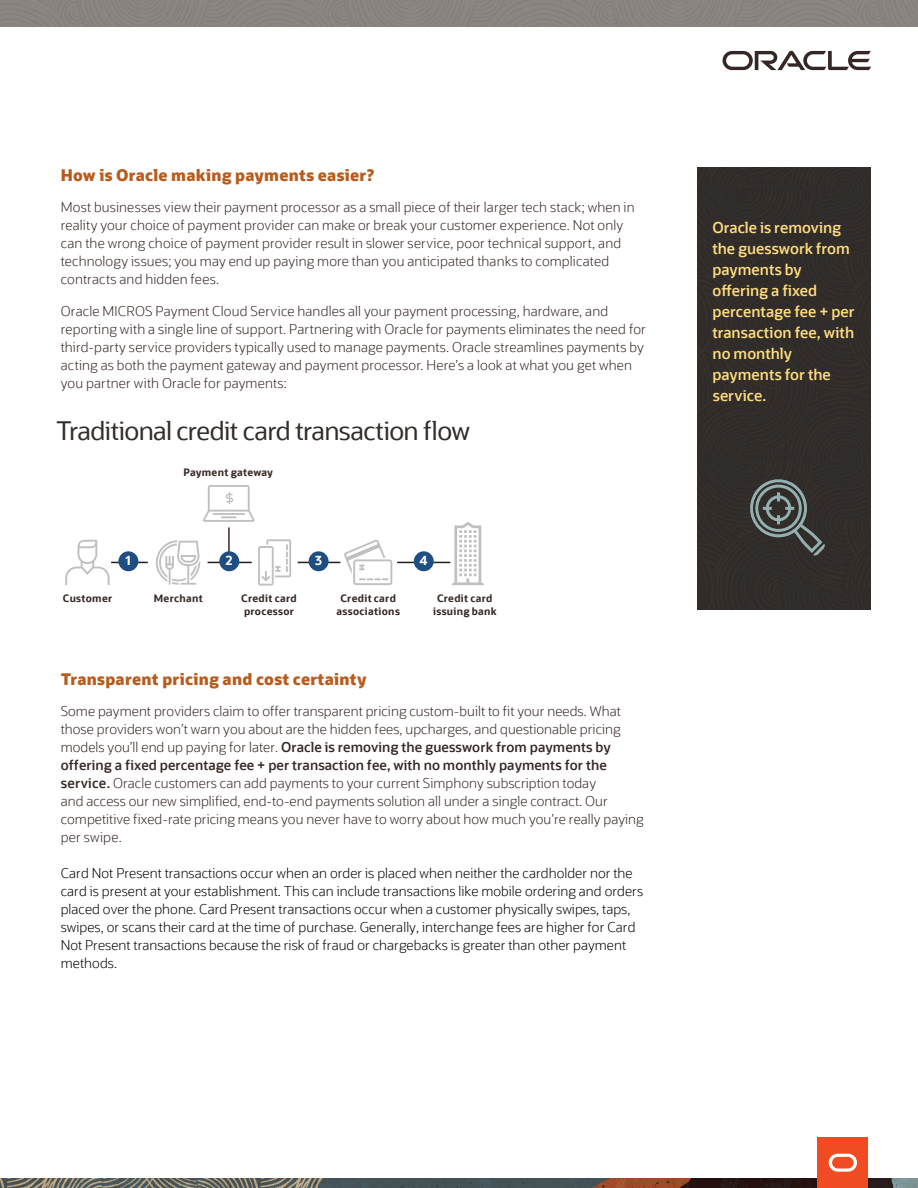
<style>
.page{position:relative;width:918px;height:1188px;background:#fff}
.page>*{position:absolute;margin:0;border:0;box-sizing:border-box;transform-origin:0 0}
.t1{font:25.5px "Oracle Sans";letter-spacing:-.025em;color:#312d2a}
.t2{font:800 15.9px "Oracle Sans";letter-spacing:.02em;color:#b75c1d}
.t3{font:600 15px/21px "Oracle Sans";color:#ffdc7e}
.t4{font:300 13.5px/18px "Oracle Sans";letter-spacing:.005em;color:#352724}
.t5{font:300 13.5px/18px "Oracle Sans";letter-spacing:.005em;color:#000}
.t6{font:700 12.75px "Oracle Sans";color:#fff}
.t7{font:700 10.2px "Oracle Sans";letter-spacing:.03em;color:#352724}
.s1{font-weight:600}
</style>
<div class="page">
<div style="left:697px;top:168px;width:174px;height:441px;background:#302c29"></div>
<img style="left:0;top:1178px;width:918px;height:10px">
<svg style="left:723px;top:51px;width:148px;height:19px"></svg>
<svg style="left:750px;top:479px;width:75px;height:77px;background:#494c4a"></svg>
<svg style="left:65px;top:540px;width:45px;height:45px"></svg>
<svg style="left:203px;top:485px;width:52px;height:37px"></svg>
<svg style="left:258px;top:539px;width:33px;height:47px"></svg>
<svg style="left:344px;top:540px;width:48px;height:45px"></svg>
<svg style="left:156px;top:540px;width:44px;height:45px"></svg>
<svg style="left:452px;top:522px;width:32px;height:63px"></svg>
<hr style="left:111px;top:562px;width:37px;height:1px;background:#231f20">
<hr style="left:208px;top:562px;width:44px;height:1px;background:#231f20">
<hr style="left:298px;top:562px;width:42px;height:1px;background:#231f20">
<hr style="left:397px;top:562px;width:53px;height:1px;background:#231f20">
<div style="left:118px;top:551px;width:20px;height:20px;background:#1f4f82;border-radius:50%"></div>
<div style="left:309px;top:551px;width:20px;height:20px;background:#1f4f82;border-radius:50%"></div>
<div style="left:414px;top:551px;width:20px;height:20px;background:#1f4f82;border-radius:50%"></div>
<div style="left:219px;top:551px;width:20px;height:20px;background:#1f4f82;border-radius:50%"></div>
<div style="left:818px;top:1137px;width:50px;height:51px;background:#f04b22"></div>
<svg style="left:829px;top:1154px;width:28px;height:18px"></svg>
<h5 class="t2" style="left:61px;top:165px;width:315px">How is Oracle making payments easier?</h5>
<p class="t4" style="left:61px;top:198px;width:575px">Most businesses view their payment processor as a small piece of their larger tech stack; when in reality your choice of payment provider can make or break your customer experience. Not only can the wrong choice of payment provider result in slower service, poor technical support, and technology issues; you may end up paying more than you anticipated thanks to complicated contracts and hidden fees.</p>
<p class="t4" style="left:61px;top:302px;width:587px">Oracle MICROS Payment Cloud Service handles all your payment processing, hardware, and reporting with a single line of support. Partnering with Oracle for payments eliminates the need for third-party service providers typically used to manage payments. Oracle streamlines payments by acting as both the payment gateway and payment processor. Here’s a look at what you get when you partner with Oracle for payments:</p>
<h2 class="t1" style="left:56px;top:416px;width:415px">Traditional credit card transaction flow</h2>
<p class="t7" style="left:183px;top:466px;width:91px">Payment gateway</p>
<p class="t6" style="left:126px;top:553px;width:7px">1</p>
<p class="t6" style="left:226px;top:553px;width:8px">2</p>
<p class="t6" style="left:315px;top:553px;width:8px">3</p>
<p class="t6" style="left:419px;top:553px;width:10px">4</p>
<p class="t7" style="left:63px;top:592px;width:51px">Customer</p>
<p class="t7" style="left:154px;top:592px;width:50px">Merchant</p>
<p class="t7" style="left:241px;top:592px;width:57px">Credit card</p>
<p class="t7" style="left:341px;top:592px;width:57px">Credit card</p>
<p class="t7" style="left:437px;top:592px;width:57px">Credit card</p>
<p class="t7" style="left:244px;top:604px;width:52px">processor</p>
<p class="t7" style="left:337px;top:604px;width:65px">associations</p>
<p class="t7" style="left:433px;top:604px;width:65px">issuing bank</p>
<p class="t2" style="left:61px;top:669px;width:307px">Transparent pricing and cost certainty</p>
<p class="t4" style="left:61px;top:702px;width:585px">Some payment providers claim to offer transparent pricing custom-built to fit your needs. What those providers won’t warn you about are the hidden fees, upcharges, and questionable pricing models you’ll end up paying for later. <span class="s1">Oracle is removing the guesswork from payments by offering a fixed percentage fee + per transaction fee, with no monthly payments for the service.</span> Oracle customers can add payments to your current Simphony subscription today<br>and access our new simplified, end-to-end payments solution all under a single contract. Our competitive fixed-rate pricing means you never have to worry about how much you’re really paying per swipe.</p>
<p class="t5" style="left:61px;top:864px;width:584px">Card Not Present transactions occur when an order is placed when neither the cardholder nor the card is present at your establishment. This can include transactions like mobile ordering and orders placed over the phone. Card Present transactions occur when a customer physically swipes, taps, swipes, or scans their card at the time of purchase. Generally, interchange fees are higher for Card Not Present transactions because the risk of fraud or chargebacks is greater than other payment methods.</p>
<p class="t3" style="left:712px;top:217px;width:139px">Oracle is removing the guesswork from payments by</p>
<p class="t3" style="left:713px;top:280px;width:144px">offering a fixed percentage fee + per</p>
<p class="t3" style="left:712px;top:322px;width:143px">transaction fee, with no monthly payments for the service.</p>
</div>
